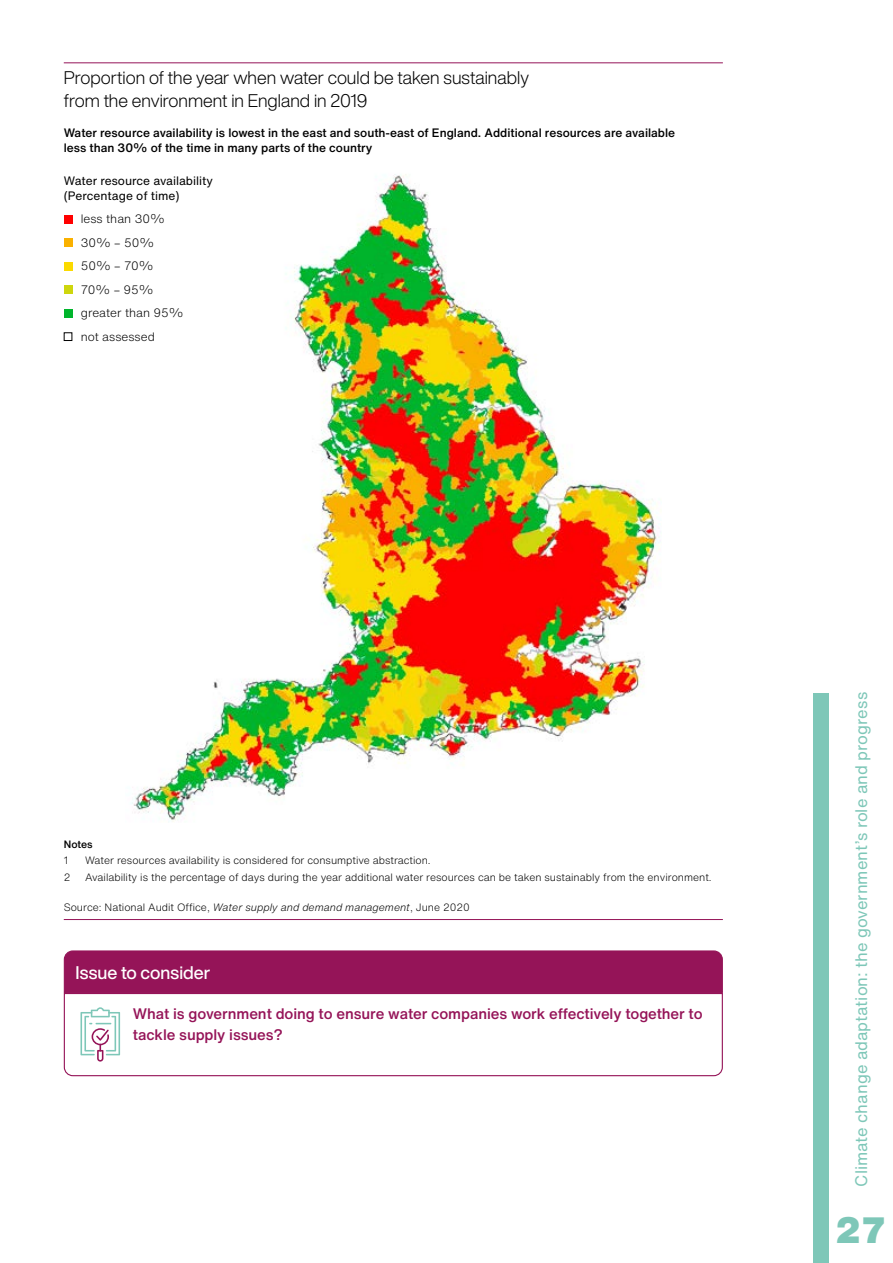
<style>
.page{position:relative;width:893px;height:1263px;background:#fff}
.page>*{position:absolute;margin:0;border:0;box-sizing:border-box;transform-origin:0 0}
.t1{font:900 36px "Helvetica Now Text";color:#7ec7b8}
.t2{font:300 18px/22.5px "Helvetica Now Display";color:#000}
.heading_3{font:500 18px "Helvetica Now Display";color:#fff}
.t3{font:16.5px "Helvetica Now Text";color:#7ec7b8}
.body_text{font:500 15px/21px "Helvetica Now Text";letter-spacing:-.005em;color:#951458}
.t4{font:500 12px/15px "Helvetica Now Text";color:#000}
.t5{font:300 12px/23.5px "Helvetica Now Text";color:#000}
.t6{font:12px/15px "Helvetica Now Text";color:#000}
.t7{font:300 10.5px "Helvetica Now Text";color:#000}
.t8{font:500 10.5px/15.6px "Helvetica Now Text";color:#000}
.s1{font-weight:300}
.s2{font-style:italic}
</style>
<div class="page">
<div style="left:813px;top:693px;width:16px;height:570px;background:#7ec7b8"></div>
<img style="left:131px;top:174px;width:529px;height:648px">
<hr style="left:64px;top:62px;width:659px;height:1px;background:#951458">
<hr style="left:64px;top:919px;width:659px;height:1px;background:#951458">
<div style="left:64px;top:215px;width:8px;height:8px;background:#f00"></div>
<div style="left:64px;top:238px;width:8px;height:9px;background:#fab100"></div>
<div style="left:64px;top:262px;width:8px;height:8px;background:#fbda00"></div>
<div style="left:64px;top:285px;width:8px;height:9px;background:#ced60d"></div>
<div style="left:64px;top:309px;width:8px;height:8px;background:#00b52c"></div>
<div style="left:64px;top:332px;width:8px;height:9px;border:1px solid #000"></div>
<div style="left:63px;top:950px;width:660px;height:42px;background:#951458"></div>
<svg style="left:63px;top:992px;width:660px;height:85px"></svg>
<svg style="left:80px;top:1007px;width:40px;height:54px"></svg>
<p class="t2" style="left:64px;top:67px;width:467px">Proportion of the year when water could be taken sustainably from the environment in England in 2019</p>
<p class="t4" style="left:64px;top:125px;width:613px">Water resource availability is lowest in the east and south-east of England. Additional resources are available less than 30% of the time in many parts of the country</p>
<p class="t6" style="left:64px;top:173px;width:151px">Water resource availability (Percentage of time)</p>
<p class="t5" style="left:81px;top:207px;width:104px">less than 30%<br>30% – 50%<br>50% – 70%<br>70% – 95% greater than 95% not assessed</p>
<p class="t8" style="left:64px;top:836px;width:30px">Notes<br><span class="s1">1</span></p>
<p class="t7" style="left:85px;top:852px;width:347px">Water resources availability is considered for consumptive abstraction.</p>
<p class="t7" style="left:64px;top:870px;width:8px">2</p>
<p class="t7" style="left:85px;top:870px;width:628px">Availability is the percentage of days during the year additional water resources can be taken sustainably from the environment.</p>
<p class="t7" style="left:64px;top:899px;width:408px">Source: National Audit Office, <span class="s2">Water supply and demand management</span>, June 2020</p>
<h4 class="heading_3" style="left:76px;top:960px;width:136px">Issue to consider</h4>
<p class="body_text" style="left:133px;top:1003px;width:571px">What is government doing to ensure water companies work effectively together to tackle supply issues?</p>
<h3 class="t3" style="left:849px;top:1186px;width:496px;rotate:-90deg">Climate change adaptation: the government’s role and progress</h3>
<h1 class="t1" style="left:834px;top:1203px;width:54px">27</h1>
</div>
